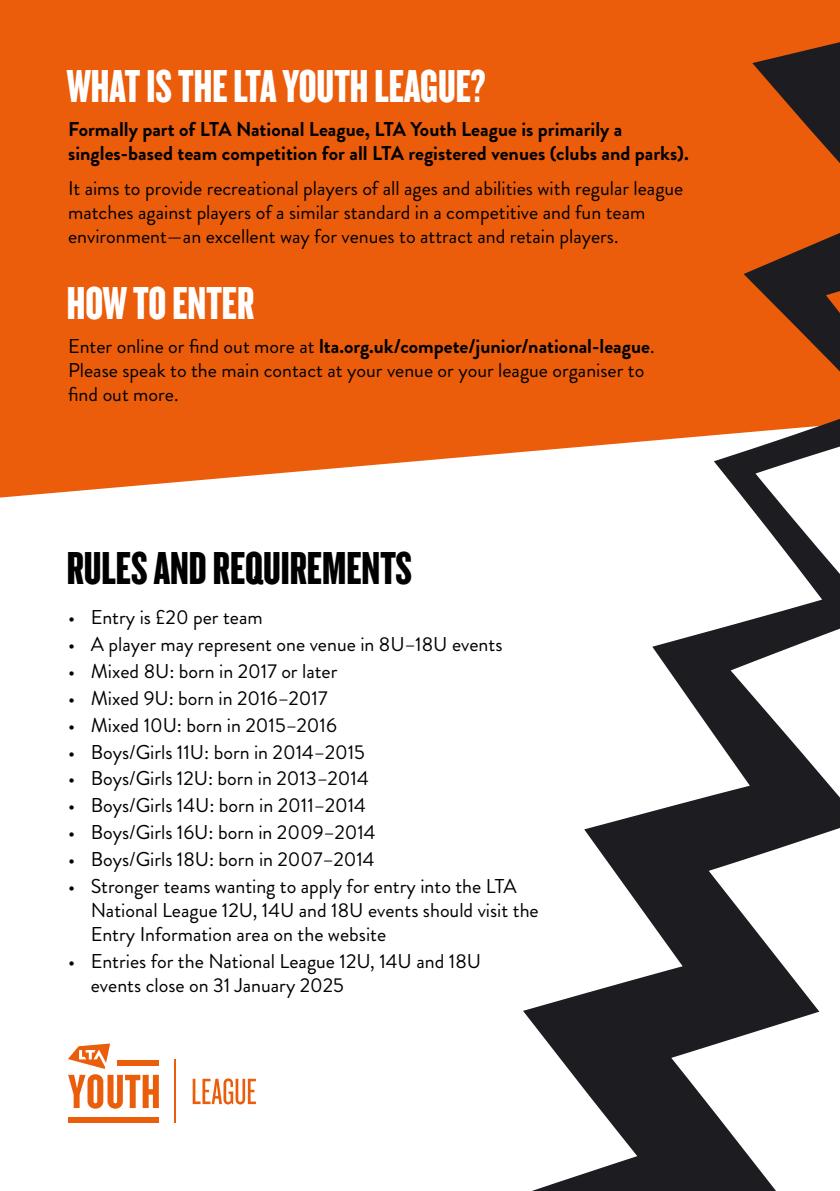
<style>
.page{position:relative;width:840px;height:1191px;background:#fff}
.page>*{position:absolute;margin:0;border:0;box-sizing:border-box;transform-origin:0 0}
.t1{font:48px "Knockout 68 Full Featherwt";color:#fff}
.t2{font:48px "Knockout 68 Full Featherwt";color:#000}
.t3{font:20px/24px "Brandon Grotesque";color:#000}
.t4{font:700 20px/24px "Brandon Grotesque";color:#000}
.s1{font-weight:700}
</style>
<div class="page">
<div style="left:0;top:0;width:468px;height:497px;background:#eb5d0b"></div>
<svg style="left:468px;top:0;width:371px;height:1191px"></svg>
<svg style="left:192px;top:1078px;width:64px;height:26px"></svg>
<div style="left:68px;top:1117px;width:91px;height:6px;background:#ea5e0b"></div>
<svg style="left:68px;top:1043px;width:91px;height:65px"></svg>
<hr style="left:174px;top:1060px;width:1px;height:63px;background:#ea5e0b">
<h1 class="t1" style="left:67px;top:57px;width:420px">WHAT IS THE LTA YOUTH LEAGUE?</h1>
<p class="t4" style="left:68px;top:117px;width:621px">Formally part of LTA National League, LTA Youth League is primarily a singles-based team competition for all LTA registered venues (clubs and parks).</p>
<p class="t3" style="left:68px;top:177px;width:616px">It aims to provide recreational players of all ages and abilities with regular league matches against players of a similar standard in a competitive and fun team environment—an excellent way for venues to attract and retain players.</p>
<h1 class="t1" style="left:67px;top:273px;width:189px">HOW TO ENTER</h1>
<p class="t3" style="left:68px;top:334px;width:587px">Enter online or find out more at <span class="s1">lta.org.uk/compete/junior/national-league</span>.<br>Please speak to the main contact at your venue or your league organiser to find out more.</p>
<h1 class="t2" style="left:67px;top:539px;width:347px">RULES AND REQUIREMENTS</h1>
<p class="t3" style="left:68px;top:606px;width:196px">• Entry is £20 per team</p>
<p class="t3" style="left:68px;top:632px;width:435px">• A player may represent one venue in 8U–18U events</p>
<p class="t3" style="left:68px;top:659px;width:271px">• Mixed 8U: born in 2017 or later</p>
<p class="t3" style="left:68px;top:686px;width:261px">• Mixed 9U: born in 2016–2017</p>
<p class="t3" style="left:68px;top:713px;width:270px">• Mixed 10U: born in 2015–2016</p>
<p class="t3" style="left:68px;top:740px;width:298px">• Boys/Girls 11U: born in 2014–2015</p>
<p class="t3" style="left:68px;top:767px;width:302px">• Boys/Girls 12U: born in 2013–2014</p>
<p class="t3" style="left:68px;top:793px;width:299px">• Boys/Girls 14U: born in 2011–2014</p>
<p class="t3" style="left:68px;top:820px;width:309px">• Boys/Girls 16U: born in 2009–2014</p>
<p class="t3" style="left:68px;top:847px;width:308px">• Boys/Girls 18U: born in 2007–2014</p>
<p class="t3" style="left:91px;top:874px;width:449px;text-indent:-23px">• Stronger teams wanting to apply for entry into the LTA<br>National League 12U, 14U and 18U events should visit the<br>Entry Information area on the website</p>
<p class="t3" style="left:91px;top:949px;width:391px;text-indent:-23px">• Entries for the National League 12U, 14U and 18U events close on 31 January 2025</p>
</div>
